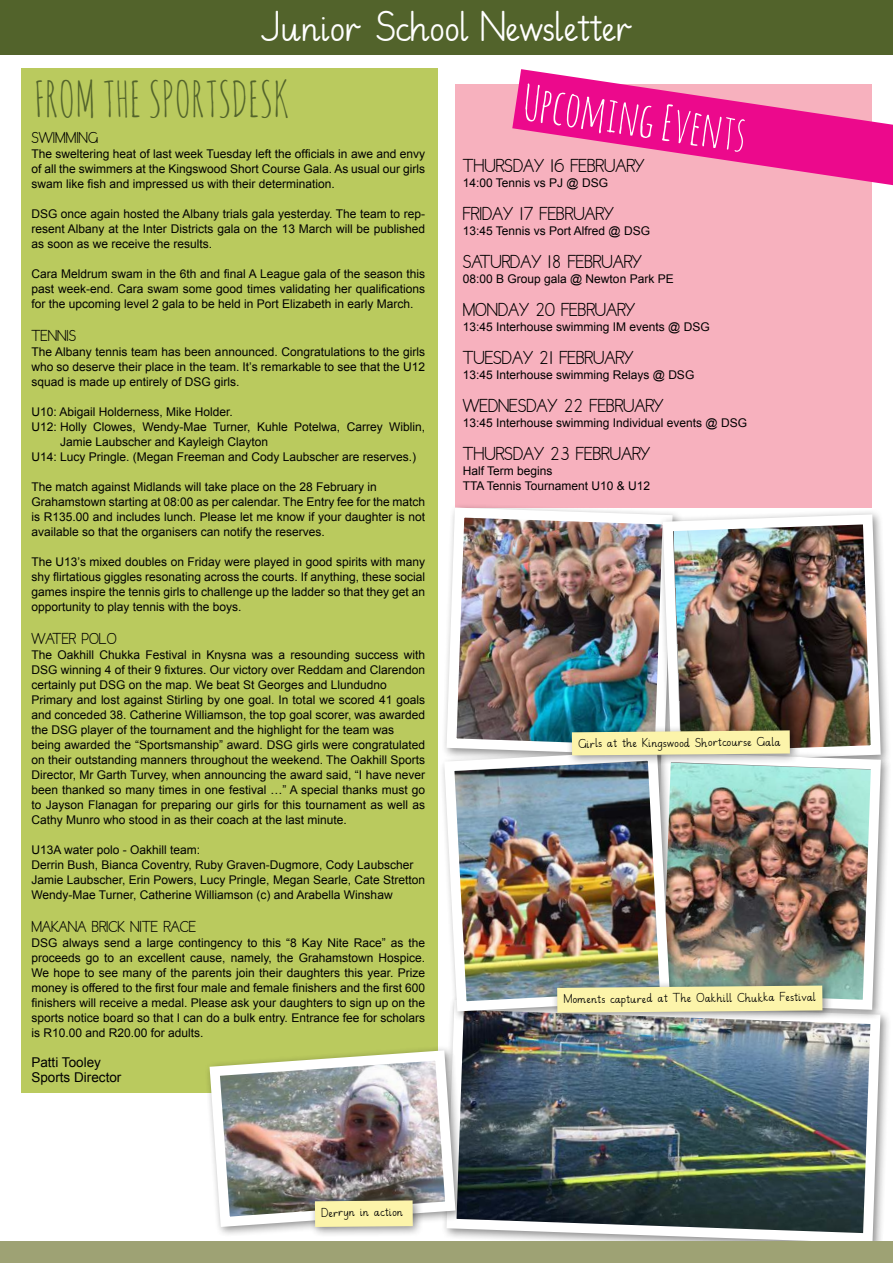
<style>
.page{position:relative;width:893px;height:1263px;background:#fff}
.page>*{position:absolute;margin:0;border:0;box-sizing:border-box;transform-origin:0 0}
.t1{font:48.45px "Amatic SC";color:#52632b}
.t2{font:48.45px "Amatic SC";color:#fff}
.t3{font:45px "NT Pre Cursivef";color:#fff}
.t4{font:19.5px "NT Pre Cursivef";color:#000}
.t5{font:16.5px "NT Pre Cursivef";color:#000}
.t6{font:13.5px "NT Pre Cursivef";letter-spacing:.02em;color:#000}
.t7{font:13.5px/15px "Arial";color:#000}
.t8{font:12px/15px "Arial";color:#000;text-align:justify}
</style>
<div class="page">
<img style="left:441px;top:1021px;width:444px;height:221px">
<div style="left:0;top:0;width:893px;height:54px;background:#52632b"></div>
<div style="left:455px;top:84px;width:417px;height:423px;background:#f7b1be"></div>
<svg style="left:512px;top:69px;width:381px;height:116px"></svg>
<div style="left:21px;top:68px;width:416px;height:1025px;background:#baca5e"></div>
<div style="left:0;top:1242px;width:893px;height:21px;background:#9ea274"></div>
<div style="left:205px;top:1045px;width:261px;height:193px;background:#000;opacity:.45"></div>
<img style="left:205px;top:1045px;width:256px;height:187px">
<img style="left:444px;top:506px;width:234px;height:239px">
<img style="left:658px;top:509px;width:228px;height:238px">
<div style="left:648px;top:747px;width:244px;height:274px;background:#000;opacity:.45"></div>
<img style="left:682px;top:747px;width:204px;height:268px">
<div style="left:439px;top:745px;width:243px;height:277px;background:#000;opacity:.45"></div>
<img style="left:439px;top:745px;width:236px;height:271px">
<div style="left:551px;top:979px;width:282px;height:44px;background:#000;opacity:.45"></div>
<svg style="left:557px;top:985px;width:265px;height:28px;background:#eee9a7"></svg>
<div style="left:565px;top:724px;width:235px;height:42px;background:#000;opacity:.45"></div>
<svg style="left:572px;top:730px;width:218px;height:25px;background:#f0eaa6"></svg>
<div style="left:308px;top:1194px;width:115px;height:43px;background:#000;opacity:.45"></div>
<svg style="left:315px;top:1200px;width:98px;height:27px;background:#f4eda6"></svg>
<h2 class="t3" style="left:261px;top:10px;width:373px">JUNIOR SCHOOL NEWSLETTER</h2>
<h1 class="t1" style="left:35px;top:68px;width:257px">FROM THE SPORTSDESK</h1>
<h1 class="t2" style="left:527px;top:71px;width:227px;rotate:8deg">Upcoming Events</h1>
<h3 class="t5" style="left:31px;top:131px;width:68px">SWIMMING</h3>
<p class="t8" style="left:31px;top:146px;width:395px">The sweltering heat of last week Tuesday left the officials in awe and envy of all the swimmers at the Kingswood Short Course Gala. As usual our girls swam like fish and impressed us with their determination.</p>
<p class="t8" style="left:31px;top:206px;width:395px">DSG once again hosted the Albany trials gala yesterday. The team to rep&shy;resent Albany at the Inter Districts gala on the 13 March will be published as soon as we receive the results.</p>
<p class="t8" style="left:31px;top:266px;width:395px">Cara Meldrum swam in the 6th and final A League gala of the season this past week-end. Cara swam some good times validating her qualifications for the upcoming level 2 gala to be held in Port Elizabeth in early March.</p>
<h3 class="t5" style="left:31px;top:329px;width:43px">TENNIS</h3>
<p class="t8" style="left:31px;top:344px;width:395px">The Albany tennis team has been announced. Congratulations to the girls who so deserve their place in the team. It’s remarkable to see that the U12 squad is made up entirely of DSG girls.</p>
<p class="t8" style="left:31px;top:404px;width:203px">U10: Abigail Holderness, Mike Holder.</p>
<p class="t8" style="left:31px;top:419px;width:395px">U12: Holly Clowes, Wendy-Mae Turner, Kuhle Potelwa, Carrey Wiblin,</p>
<p class="t8" style="left:60px;top:434px;width:210px">Jamie Laubscher and Kayleigh Clayton</p>
<p class="t8" style="left:31px;top:449px;width:386px">U14: Lucy Pringle. (Megan Freeman and Cody Laubscher are reserves.)</p>
<p class="t8" style="left:31px;top:479px;width:395px;text-align:left">The match against Midlands will take place on the 28 February in Grahamstown starting at 08:00 as per calendar. The Entry fee for the match is R135.00 and includes lunch. Please let me know if your daughter is not available so that the organisers can notify the reserves.</p>
<p class="t8" style="left:31px;top:554px;width:395px">The U13’s mixed doubles on Friday were played in good spirits with many shy flirtatious giggles resonating across the courts. If anything, these social games inspire the tennis girls to challenge up the ladder so that they get an opportunity to play tennis with the boys.</p>
<h3 class="t5" style="left:31px;top:632px;width:87px">WATER POLO</h3>
<p class="t8" style="left:31px;top:647px;width:395px;text-align:left">The Oakhill Chukka Festival in Knysna was a resounding success with DSG winning 4 of their 9 fixtures. Our victory over Reddam and Clarendon certainly put DSG on the map. We beat St Georges and Llundudno Primary and lost against Stirling by one goal. In total we scored 41 goals and conceded 38. Catherine Williamson, the top goal scorer, was awarded the DSG player of the tournament and the highlight for the team was being awarded the “Sportsmanship” award. DSG girls were congratulated on their outstanding manners throughout the weekend. The Oakhill Sports Director, Mr Garth Turvey, when announcing the award said, “I have never been thanked so many times in one festival …” A special thanks must go to Jayson Flanagan for preparing our girls for this tournament as well as Cathy Munro who stood in as their coach at the last minute.</p>
<p class="t8" style="left:31px;top:842px;width:395px;text-align:left">U13A water polo - Oakhill team:<br>Derrin Bush, Bianca Coventry, Ruby Graven-Dugmore, Cody Laubscher Jamie Laubscher, Erin Powers, Lucy Pringle, Megan Searle, Cate Stretton Wendy-Mae Turner, Catherine Williamson (c) and Arabella Winshaw</p>
<h3 class="t5" style="left:31px;top:920px;width:38px">MAKANA</h3>
<h3 class="t5" style="left:92px;top:920px;width:106px">BRICK NITE RACE</h3>
<p class="t8" style="left:31px;top:935px;width:395px">DSG always send a large contingency to this “8 Kay Nite Race” as the proceeds go to an excellent cause, namely, the Grahamstown Hospice.<br>We hope to see many of the parents join their daughters this year. Prize money is offered to the first four male and female finishers and the first 600 finishers will receive a medal. Please ask your daughters to sign up on the sports notice board so that I can do a bulk entry. Entrance fee for scholars is R10.00 and R20.00 for adults.</p>
<p class="t7" style="left:31px;top:1055px;width:92px">Patti Tooley<br>Sports Director</p>
<h3 class="t4" style="left:463px;top:158px;width:183px">THURSDAY 16 FEBRUARY</h3>
<p class="t8" style="left:463px;top:175px;width:147px">14:00 Tennis vs PJ @ DSG</p>
<h3 class="t4" style="left:463px;top:206px;width:152px">FRIDAY 17 FEBRUARY</h3>
<p class="t8" style="left:463px;top:223px;width:189px">13:45 Tennis vs Port Alfred @ DSG</p>
<h3 class="t4" style="left:463px;top:254px;width:181px">SATURDAY 18 FEBRUARY</h3>
<p class="t8" style="left:463px;top:271px;width:212px">08:00 B Group gala @ Newton Park PE</p>
<h3 class="t4" style="left:463px;top:302px;width:174px">MONDAY 20 FEBRUARY</h3>
<p class="t8" style="left:463px;top:319px;width:248px">13:45 Interhouse swimming IM events @ DSG</p>
<h3 class="t4" style="left:463px;top:350px;width:172px">TUESDAY 21 FEBRUARY</h3>
<p class="t8" style="left:463px;top:367px;width:233px">13:45 Interhouse swimming Relays @ DSG</p>
<h3 class="t4" style="left:463px;top:398px;width:202px">WEDNESDAY 22 FEBRUARY</h3>
<p class="t8" style="left:463px;top:415px;width:286px">13:45 Interhouse swimming Individual events @ DSG</p>
<h3 class="t4" style="left:463px;top:446px;width:189px">THURSDAY 23 FEBRUARY</h3>
<p class="t8" style="left:463px;top:463px;width:189px">Half Term begins<br>TTA Tennis Tournament U10 &amp; U12</p>
<p class="t6" style="left:578px;top:737px;width:204px">GIRLS AT THE KINGSWOOD SHORTCOURSE GALA</p>
<p class="t6" style="left:564px;top:992px;width:254px">MOMENTS CAPTURED AT THE OAKHILL CHUKKA FESTIVAL</p>
<p class="t6" style="left:321px;top:1207px;width:83px">DERRYN IN ACTION</p>
</div>
